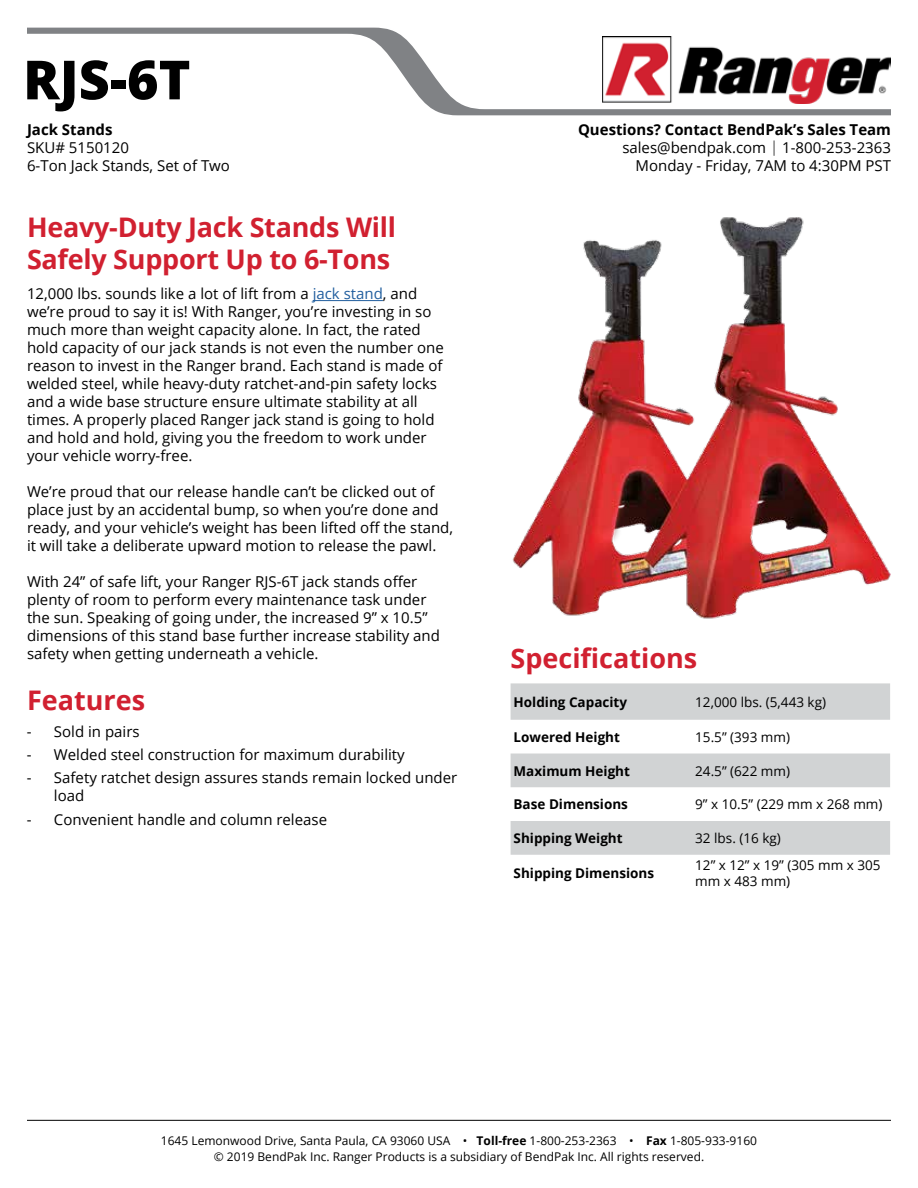
<style>
.page{position:relative;width:918px;height:1188px;background:#fff}
.page>*{position:absolute;margin:0;border:0;box-sizing:border-box;transform-origin:0 0}
.t1{font:800 54px "Open Sans";color:#000}
.t2{font:700 27px/32.4px "Open Sans";letter-spacing:-.01em;color:#d12030}
.t3{font:15px/18px "Open Sans";color:#000}
.t4{font:700 15px "Open Sans";color:#000}
.t5{font:13.5px/16.2px "Open Sans";color:#000}
.t6{font:700 13.5px "Open Sans";color:#000}
.t7{font:12px/15.6px "Open Sans";color:#000;text-align:center}
.s1{color:#215e9e}
.s2{font-weight:700}
.s3{font-weight:300}
</style>
<div class="page">
<svg style="left:511px;top:683px;width:379px;height:172px;fill:#d1d3d4"></svg>
<img style="left:512px;top:217px;width:378px;height:402px">
<svg style="left:27px;top:27px;width:864px;height:89px"></svg>
<hr style="left:313px;top:300px;width:70px;height:1px;background:#215e9e">
<img style="left:603px;top:37px;width:288px;height:67px">
<hr style="left:27px;top:1120px;width:864px;height:1px;background:#000">
<h1 class="t1" style="left:23px;top:39px;width:169px">RJS-6T</h1>
<p class="t4" style="left:27px;top:119px;width:87px">Jack Stands</p>
<p class="t3" style="left:27px;top:139px;width:205px">SKU# 5150120<br>6-Ton Jack Stands, Set of Two</p>
<h2 class="t2" style="left:27px;top:210px;width:371px">Heavy-Duty Jack Stands Will<br>Safely Support Up to 6-Tons</h2>
<p class="t3" style="left:27px;top:285px;width:418px">12,000 lbs. sounds like a lot of lift from a <span class="s1">jack stand</span>, and we’re proud to say it is! With Ranger, you’re investing in so much more than weight capacity alone. In fact, the rated hold capacity of our jack stands is not even the number one reason to invest in the Ranger brand. Each stand is made of welded steel, while heavy-duty ratchet-and-pin safety locks and a wide base structure ensure ultimate stability at all times. A properly placed Ranger jack stand is going to hold and hold and hold, giving you the freedom to work under your vehicle worry-free.</p>
<p class="t3" style="left:27px;top:483px;width:428px">We’re proud that our release handle can’t be clicked out of place just by an accidental bump, so when you’re done and ready, and your vehicle’s weight has been lifted off the stand, it will take a deliberate upward motion to release the pawl.</p>
<p class="t3" style="left:27px;top:573px;width:415px">With 24” of safe lift, your Ranger RJS-6T jack stands offer plenty of room to perform every maintenance task under the sun. Speaking of going under, the increased 9” x 10.5” dimensions of this stand base further increase stability and safety when getting underneath a vehicle.</p>
<h2 class="t2" style="left:27px;top:683px;width:120px">Features</h2>
<p class="t3" style="left:27px;top:722px;width:114px">- Sold in pairs</p>
<p class="t3" style="left:27px;top:745px;width:379px">- Welded steel construction for maximum durability</p>
<p class="t3" style="left:54px;top:769px;width:405px;text-indent:-27px">- Safety ratchet design assures stands remain locked under load</p>
<p class="t3" style="left:27px;top:810px;width:302px">- Convenient handle and column release</p>
<p class="t3" style="left:578px;top:121px;width:315px;text-align:right"><span class="s2">Questions? Contact BendPak’s Sales Team </span>sales@bendpak.com <span class="s3">|</span> 1-800-253-2363<br>Monday - Friday, 7AM to 4:30PM PST</p>
<h2 class="t2" style="left:511px;top:642px;width:188px">Specifications</h2>
<p class="t6" style="left:514px;top:692px;width:115px">Holding Capacity</p>
<p class="t5" style="left:695px;top:693px;width:132px">12,000 lbs. (5,443 kg)</p>
<p class="t6" style="left:514px;top:727px;width:108px">Lowered Height</p>
<p class="t5" style="left:695px;top:728px;width:96px">15.5” (393 mm)</p>
<p class="t6" style="left:514px;top:761px;width:118px">Maximum Height</p>
<p class="t5" style="left:695px;top:762px;width:96px">24.5” (622 mm)</p>
<p class="t6" style="left:514px;top:795px;width:116px">Base Dimensions</p>
<p class="t5" style="left:695px;top:796px;width:189px">9” x 10.5” (229 mm x 268 mm)</p>
<p class="t6" style="left:514px;top:829px;width:111px">Shipping Weight</p>
<p class="t5" style="left:695px;top:830px;width:87px">32 lbs. (16 kg)</p>
<p class="t6" style="left:514px;top:864px;width:142px">Shipping Dimensions</p>
<p class="t5" style="left:695px;top:857px;width:187px">12” x 12” x 19” (305 mm x 305 mm x 483 mm)</p>
<p class="t7" style="left:161px;top:1133px;width:598px">1645 Lemonwood Drive, Santa Paula, CA 93060 USA • <span class="s2">Toll-free</span> 1-800-253-2363 • <span class="s2">Fax</span> 1-805-933-9160 © 2019 BendPak Inc. Ranger Products is a subsidiary of BendPak Inc. All rights reserved.</p>
</div>
